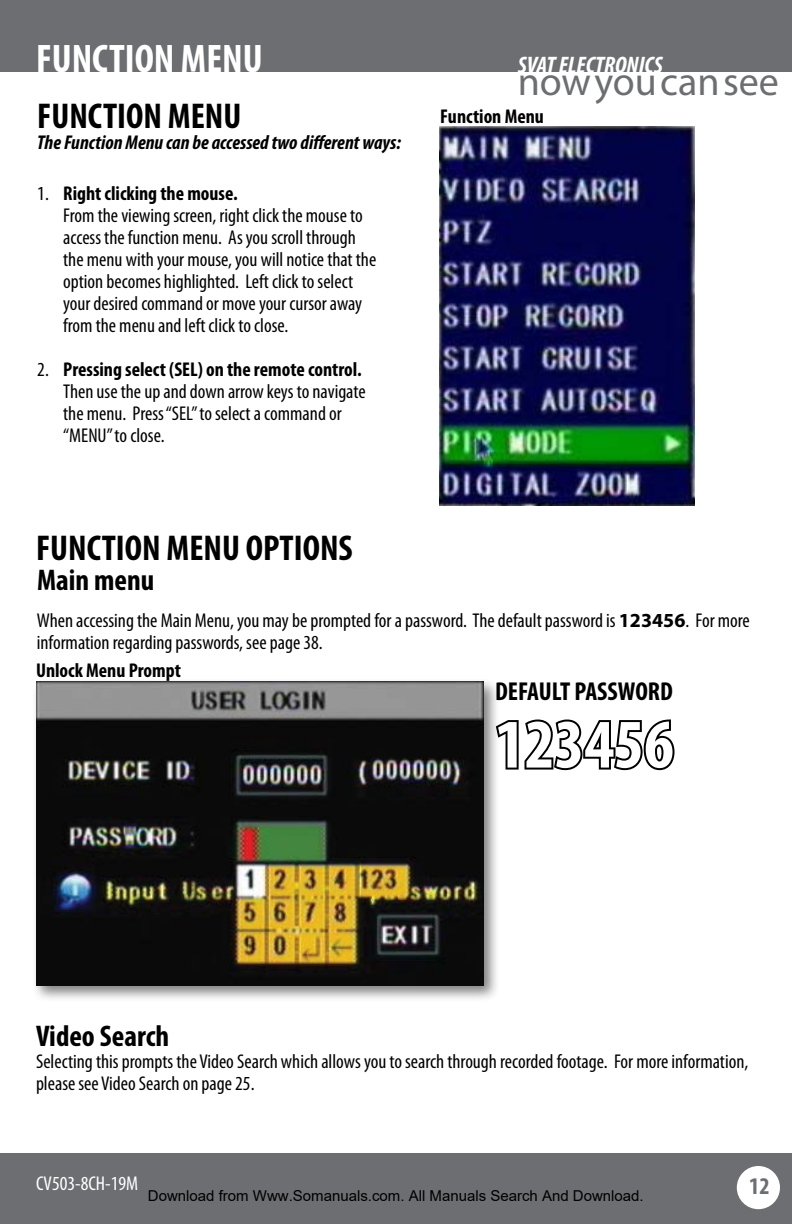
<style>
.page{position:relative;width:792px;height:1224px;background:#fff}
.page>*{position:absolute;margin:0;border:0;box-sizing:border-box;transform-origin:0 0}
.t1{font:700 condensed 70px "Myriad Pro";color:#fff}
.t2{font:40px "Myriad Pro";color:#6d6e71}
.t3{font:700 condensed 40px "Myriad Pro";color:#fff}
.t4{font:700 condensed 36px "Myriad Pro";color:#000}
.t5{font:700 condensed 30px "Myriad Pro";color:#000}
.t6{font:700 condensed 26px "Myriad Pro";color:#000}
.t7{font:italic 700 condensed 24px "Myriad Pro";color:#fff}
.t8{font:700 condensed 24px "Myriad Pro";color:#6d6e71}
.t9{font:condensed 20px/22px "Myriad Pro";color:#000}
.t10{font:italic 700 condensed 20px "Myriad Pro";color:#000}
.t11{font:700 condensed 20px "Myriad Pro";color:#000}
.t12{font:condensed 20px "Myriad Pro";color:#fff}
.t13{font:15px "Arial";color:#000}
.s1{font-weight:700}
.s2{font-weight:700;font-stretch:normal}
</style>
<div class="page">
<div style="left:0;top:1153px;width:792px;height:71px;background:#6d6e71"></div>
<div style="left:737px;top:1166px;width:43px;height:43px;background:#fff;border-radius:50%"></div>
<div style="left:0;top:0;width:792px;height:72px;background:#6d6e71"></div>
<img style="left:440px;top:126px;width:254px;height:380px">
<svg style="left:501px;top:719px;width:174px;height:52px"></svg>
<div style="left:31px;top:677px;width:470px;height:326px;background:#000;opacity:.5"></div>
<img style="left:36px;top:682px;width:447px;height:304px">
<h2 class="t3" style="left:36px;top:34px;width:228px">FUNCTION MENU</h2>
<h3 class="t4" style="left:37px;top:93px;width:206px">FUNCTION MENU</h3>
<p class="t11" style="left:440px;top:103px;width:105px">Function Menu</p>
<p class="t10" style="left:37px;top:130px;width:365px">The Function Menu can be accessed two different ways:</p>
<p class="t9" style="left:63px;top:182px;width:315px;text-indent:-26px">1. <span class="s1">Right clicking the mouse.<br></span>From the viewing screen, right click the mouse to access the function menu. As you scroll through the menu with your mouse, you will notice that the option becomes highlighted. Left click to select your desired command or move your cursor away from the menu and left click to close.</p>
<p class="t9" style="left:63px;top:358px;width:304px;text-indent:-26px">2. <span class="s1">Pressing select (SEL) on the remote control.<br></span>Then use the up and down arrow keys to navigate the menu. Press “SEL” to select a command or “MENU” to close.</p>
<p class="t7" style="left:518px;top:50px;width:147px">SVAT ELECTRONICS</p>
<h2 class="t2" style="left:518px;top:57px;width:263px">now you can see</h2>
<h3 class="t4" style="left:36px;top:525px;width:318px">FUNCTION MENU OPTIONS</h3>
<h3 class="t5" style="left:37px;top:561px;width:119px">Main menu</h3>
<p class="t9" style="left:37px;top:609px;width:715px">When accessing the Main Menu, you may be prompted for a password. The default password is <span class="s2">123456</span>. For more information regarding passwords, see page 38.</p>
<p class="t11" style="left:36px;top:658px;width:146px">Unlock Menu Prompt</p>
<h3 class="t6" style="left:495px;top:675px;width:179px">DEFAULT PASSWORD</h3>
<h1 class="t1" style="left:495px;top:701px;width:180px">123456</h1>
<h3 class="t5" style="left:36px;top:1017px;width:135px">Video Search</h3>
<p class="t9" style="left:36px;top:1050px;width:714px">Selecting this prompts the Video Search which allows you to search through recorded footage. For more information, please see Video Search on page 25.</p>
<p class="t12" style="left:36px;top:1171px;width:104px">CV503-8CH-19M</p>
<p class="t8" style="left:749px;top:1171px;width:22px">12</p>
<p class="t13" style="left:148px;top:1187px;width:497px">Download from Www.Somanuals.com. All Manuals Search And Download.</p>
</div>
